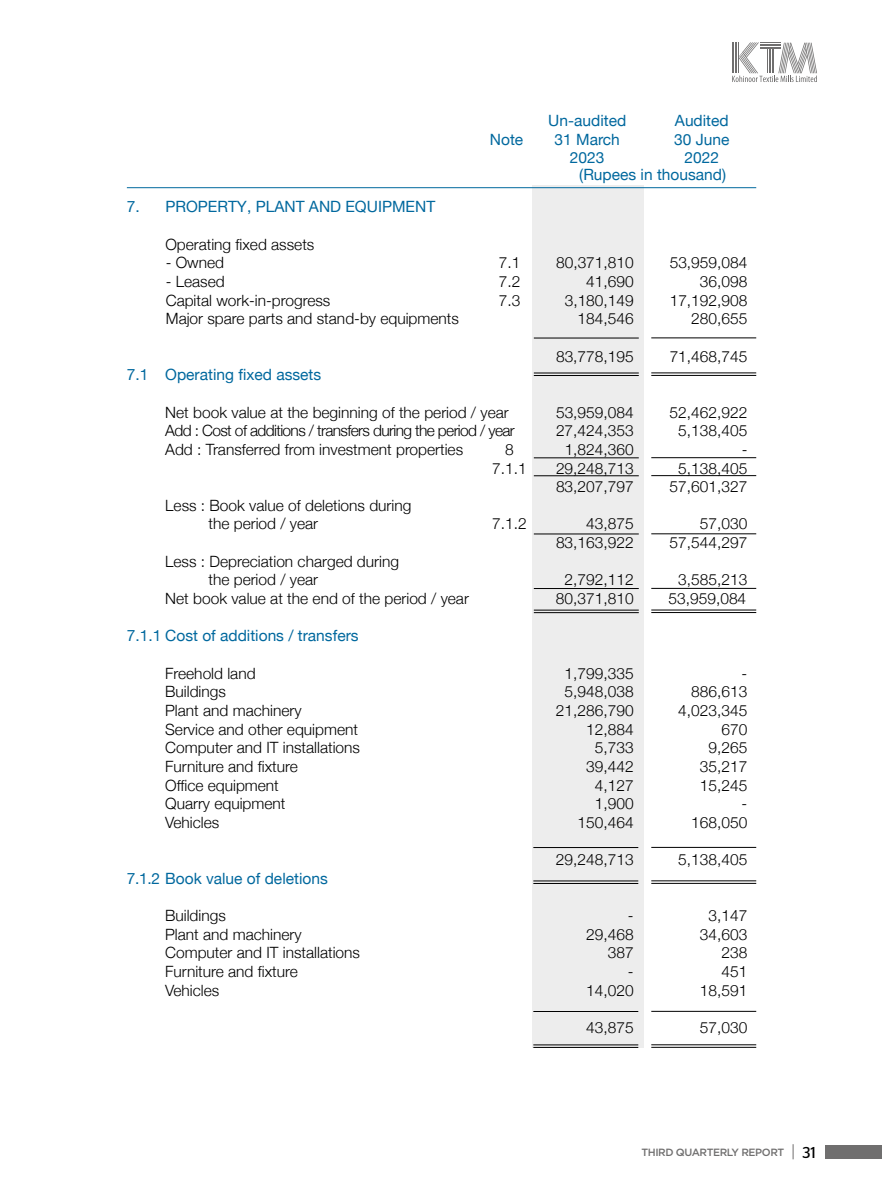
<style>
.page{position:relative;width:882px;height:1197px;background:#fff}
.page>*{position:absolute;margin:0;border:0;box-sizing:border-box;transform-origin:0 0}
.t1{font:300 15.58px/18.7px "Helvetica Neue";color:#000}
.t2{font:15.58px/16.4px "Helvetica Neue";color:#00689e}
.t3{font:300 15.58px "Helvetica Neue";letter-spacing:-.04em;color:#000}
.t4{font:500 10.5px "Gotham";letter-spacing:-.04em;color:#706f6f}
.s1{font-family:"Stag Sans";font-weight:400;font-size:15.75px;color:#000}
</style>
<div class="page">
<svg style="left:732px;top:42px;width:85px;height:40px"></svg>
<div style="left:825px;top:1145px;width:57px;height:14px;background:#706f6f"></div>
<svg style="left:793px;top:1144px;width:1px;height:15px"></svg>
<div style="left:532px;top:186px;width:112px;height:862px;background:#ededed"></div>
<hr style="left:127px;top:187px;width:629px;height:1px;background:#00689e">
<hr style="left:651px;top:1044px;width:105px;height:1px;background:#000">
<hr style="left:533px;top:1044px;width:105px;height:1px;background:#000">
<hr style="left:651px;top:1047px;width:105px;height:1px;background:#000">
<hr style="left:533px;top:1047px;width:105px;height:1px;background:#000">
<hr style="left:651px;top:880px;width:105px;height:1px;background:#000">
<hr style="left:533px;top:880px;width:105px;height:1px;background:#000">
<hr style="left:651px;top:883px;width:105px;height:1px;background:#000">
<hr style="left:533px;top:883px;width:105px;height:1px;background:#000">
<hr style="left:651px;top:1011px;width:105px;height:1px;background:#000">
<hr style="left:533px;top:1011px;width:105px;height:1px;background:#000">
<hr style="left:651px;top:847px;width:105px;height:1px;background:#000">
<hr style="left:533px;top:847px;width:105px;height:1px;background:#000">
<hr style="left:651px;top:610px;width:105px;height:1px;background:#000">
<hr style="left:534px;top:610px;width:105px;height:1px;background:#000">
<hr style="left:651px;top:612px;width:105px;height:1px;background:#000">
<hr style="left:534px;top:612px;width:105px;height:1px;background:#000">
<hr style="left:651px;top:372px;width:105px;height:1px;background:#000">
<hr style="left:534px;top:373px;width:105px;height:1px;background:#000">
<hr style="left:651px;top:375px;width:105px;height:1px;background:#000">
<hr style="left:534px;top:375px;width:105px;height:1px;background:#000">
<hr style="left:651px;top:337px;width:105px;height:1px;background:#000">
<hr style="left:534px;top:338px;width:105px;height:1px;background:#000">
<hr style="left:651px;top:457px;width:105px;height:1px;background:#000">
<hr style="left:534px;top:457px;width:105px;height:1px;background:#000">
<hr style="left:651px;top:475px;width:105px;height:1px;background:#000">
<hr style="left:534px;top:475px;width:105px;height:1px;background:#000">
<hr style="left:651px;top:533px;width:105px;height:1px;background:#000">
<hr style="left:534px;top:533px;width:105px;height:1px;background:#000">
<hr style="left:651px;top:588px;width:105px;height:1px;background:#000">
<hr style="left:534px;top:588px;width:105px;height:1px;background:#000">
<p class="t2" style="left:548px;top:112px;width:80px">Un-audited</p>
<p class="t2" style="left:675px;top:112px;width:55px">Audited</p>
<p class="t2" style="left:490px;top:131px;width:35px">Note</p>
<p class="t2" style="left:555px;top:131px;width:67px">31 March</p>
<p class="t2" style="left:674px;top:131px;width:57px">30 June</p>
<p class="t2" style="left:570px;top:149px;width:36px">2023</p>
<p class="t2" style="left:579px;top:149px;width:148px;text-indent:105px">2022 (Rupees in thousand)</p>
<p class="t2" style="left:127px;top:198px;width:310px">7. PROPERTY, PLANT AND EQUIPMENT</p>
<p class="t1" style="left:165px;top:235px;width:151px">Operating fixed assets</p>
<p class="t1" style="left:166px;top:253px;width:60px">- Owned</p>
<p class="t1" style="left:499px;top:253px;width:23px">7.1</p>
<p class="t1" style="left:556px;top:253px;width:79px">80,371,810</p>
<p class="t1" style="left:670px;top:253px;width:79px">53,959,084</p>
<p class="t1" style="left:166px;top:272px;width:61px">- Leased</p>
<p class="t1" style="left:499px;top:272px;width:23px">7.2</p>
<p class="t1" style="left:586px;top:272px;width:49px">41,690</p>
<p class="t1" style="left:700px;top:272px;width:49px">36,098</p>
<p class="t1" style="left:166px;top:290px;width:166px">Capital work-in-progress</p>
<p class="t1" style="left:499px;top:290px;width:23px">7.3</p>
<p class="t1" style="left:565px;top:290px;width:71px">3,180,149</p>
<p class="t1" style="left:670px;top:290px;width:79px">17,192,908</p>
<p class="t1" style="left:166px;top:309px;width:295px">Major spare parts and stand-by equipments</p>
<p class="t1" style="left:578px;top:309px;width:58px">184,546</p>
<p class="t1" style="left:691px;top:309px;width:58px">280,655</p>
<p class="t1" style="left:556px;top:346px;width:79px">83,778,195</p>
<p class="t1" style="left:670px;top:346px;width:79px">71,468,745</p>
<p class="t2" style="left:127px;top:366px;width:196px">7.1 Operating fixed assets</p>
<p class="t1" style="left:165px;top:402px;width:345px">Net book value at the beginning of the period / year</p>
<p class="t1" style="left:556px;top:402px;width:79px">53,959,084</p>
<p class="t1" style="left:670px;top:402px;width:79px">52,462,922</p>
<p class="t3" style="left:165px;top:421px;width:351px">Add : Cost of additions / transfers during the period / year</p>
<p class="t1" style="left:556px;top:421px;width:79px">27,424,353</p>
<p class="t1" style="left:678px;top:421px;width:71px">5,138,405</p>
<p class="t1" style="left:165px;top:440px;width:299px">Add : Transferred from investment properties</p>
<p class="t1" style="left:505px;top:440px;width:10px">8</p>
<p class="t1" style="left:565px;top:440px;width:71px">1,824,360</p>
<p class="t1" style="left:742px;top:440px;width:7px">-</p>
<p class="t1" style="left:492px;top:458px;width:36px">7.1.1</p>
<p class="t1" style="left:556px;top:458px;width:79px">29,248,713</p>
<p class="t1" style="left:678px;top:458px;width:71px">5,138,405</p>
<p class="t1" style="left:556px;top:477px;width:79px">83,207,797</p>
<p class="t1" style="left:670px;top:477px;width:79px">57,601,327</p>
<p class="t1" style="left:208px;top:496px;width:204px;text-indent:-43px">Less : Book value of deletions during the period / year</p>
<p class="t1" style="left:492px;top:514px;width:36px">7.1.2</p>
<p class="t1" style="left:586px;top:514px;width:49px">43,875</p>
<p class="t1" style="left:700px;top:514px;width:49px">57,030</p>
<p class="t1" style="left:556px;top:533px;width:79px">83,163,922</p>
<p class="t1" style="left:670px;top:533px;width:79px">57,544,297</p>
<p class="t1" style="left:208px;top:552px;width:192px;text-indent:-43px">Less : Depreciation charged during the period / year</p>
<p class="t1" style="left:565px;top:570px;width:71px">2,792,112</p>
<p class="t1" style="left:678px;top:570px;width:71px">3,585,213</p>
<p class="t1" style="left:165px;top:589px;width:305px">Net book value at the end of the period / year</p>
<p class="t1" style="left:556px;top:589px;width:79px">80,371,810</p>
<p class="t1" style="left:669px;top:589px;width:79px">53,959,084</p>
<p class="t2" style="left:127px;top:627px;width:233px">7.1.1 Cost of additions / transfers</p>
<p class="t1" style="left:165px;top:663px;width:92px">Freehold land</p>
<p class="t1" style="left:565px;top:663px;width:71px">1,799,335</p>
<p class="t1" style="left:742px;top:663px;width:7px">-</p>
<p class="t1" style="left:165px;top:682px;width:62px">Buildings</p>
<p class="t1" style="left:565px;top:682px;width:71px">5,948,038</p>
<p class="t1" style="left:691px;top:682px;width:58px">886,613</p>
<p class="t1" style="left:165px;top:701px;width:138px">Plant and machinery</p>
<p class="t1" style="left:556px;top:701px;width:79px">21,286,790</p>
<p class="t1" style="left:678px;top:701px;width:71px">4,023,345</p>
<p class="t1" style="left:165px;top:719px;width:194px">Service and other equipment</p>
<p class="t1" style="left:586px;top:719px;width:49px">12,884</p>
<p class="t1" style="left:721px;top:719px;width:27px">670</p>
<p class="t1" style="left:165px;top:738px;width:196px">Computer and IT installations</p>
<p class="t1" style="left:595px;top:738px;width:40px">5,733</p>
<p class="t1" style="left:708px;top:738px;width:40px">9,265</p>
<p class="t1" style="left:165px;top:757px;width:134px">Furniture and fixture</p>
<p class="t1" style="left:586px;top:757px;width:49px">39,442</p>
<p class="t1" style="left:700px;top:757px;width:49px">35,217</p>
<p class="t1" style="left:165px;top:775px;width:115px">Office equipment</p>
<p class="t1" style="left:595px;top:775px;width:40px">4,127</p>
<p class="t1" style="left:700px;top:775px;width:49px">15,245</p>
<p class="t1" style="left:165px;top:794px;width:122px">Quarry equipment</p>
<p class="t1" style="left:595px;top:794px;width:40px">1,900</p>
<p class="t1" style="left:742px;top:794px;width:7px">-</p>
<p class="t1" style="left:165px;top:813px;width:56px">Vehicles</p>
<p class="t1" style="left:578px;top:813px;width:58px">150,464</p>
<p class="t1" style="left:691px;top:813px;width:58px">168,050</p>
<p class="t1" style="left:556px;top:850px;width:79px">29,248,713</p>
<p class="t1" style="left:678px;top:850px;width:71px">5,138,405</p>
<p class="t2" style="left:127px;top:870px;width:203px">7.1.2 Book value of deletions</p>
<p class="t1" style="left:165px;top:906px;width:62px">Buildings</p>
<p class="t1" style="left:628px;top:906px;width:7px">-</p>
<p class="t1" style="left:708px;top:906px;width:40px">3,147</p>
<p class="t1" style="left:165px;top:924px;width:138px">Plant and machinery</p>
<p class="t1" style="left:586px;top:924px;width:49px">29,468</p>
<p class="t1" style="left:700px;top:924px;width:49px">34,603</p>
<p class="t1" style="left:165px;top:943px;width:196px">Computer and IT installations</p>
<p class="t1" style="left:608px;top:943px;width:27px">387</p>
<p class="t1" style="left:721px;top:943px;width:27px">238</p>
<p class="t1" style="left:165px;top:962px;width:134px">Furniture and fixture</p>
<p class="t1" style="left:628px;top:962px;width:7px">-</p>
<p class="t1" style="left:721px;top:962px;width:27px">451</p>
<p class="t1" style="left:165px;top:980px;width:56px">Vehicles</p>
<p class="t1" style="left:586px;top:980px;width:49px">14,020</p>
<p class="t1" style="left:700px;top:980px;width:49px">18,591</p>
<p class="t1" style="left:586px;top:1018px;width:49px">43,875</p>
<p class="t1" style="left:700px;top:1018px;width:49px">57,030</p>
<p class="t4" style="left:641px;top:1145px;width:176px">THIRD QUARTERLY REPORT <span class="s1">31</span></p>
</div>
